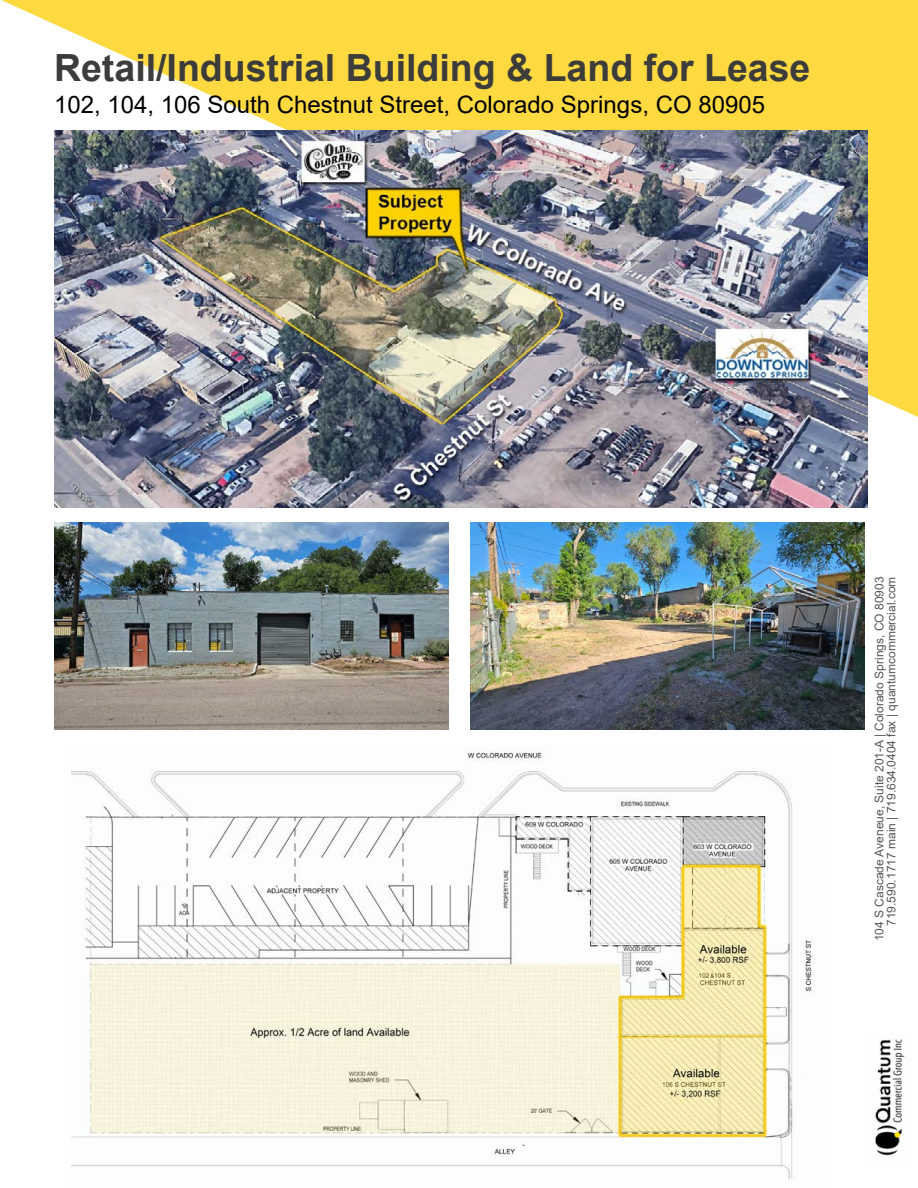
<style>
.page{position:relative;width:918px;height:1188px;background:#fff}
.page>*{position:absolute;margin:0;border:0;box-sizing:border-box;transform-origin:0 0}
.t1{font:700 37.5px "Arial";color:#3c3c3b}
.t2{font:24px "Arial";color:#000}
.t3{font:12px/12px "Arial";color:#575756;text-align:right}
</style>
<div class="page">
<svg style="left:1px;top:0;width:917px;height:429px;fill:#fed940"></svg>
<img style="left:875px;top:1039px;width:30px;height:117px">
<img style="left:54px;top:130px;width:813px;height:378px">
<img style="left:470px;top:522px;width:395px;height:208px">
<img style="left:54px;top:522px;width:395px;height:208px">
<img style="left:71px;top:750px;width:743px;height:430px">
<h1 class="t1" style="left:54px;top:42px;width:758px">Retail/Industrial Building &amp; Land for Lease</h1>
<h2 class="t2" style="left:54px;top:88px;width:713px">102, 104, 106 South Chestnut Street, Colorado Springs, CO 80905</h2>
<p class="t3" style="left:873px;top:941px;width:366px;rotate:-90deg">104 S Cascade Aveneue, Suite 201-A | Colorado Springs, CO 80903<br>719.590.1717 main | 719.634.0404 fax | quantumcommercial.com</p>
</div>
